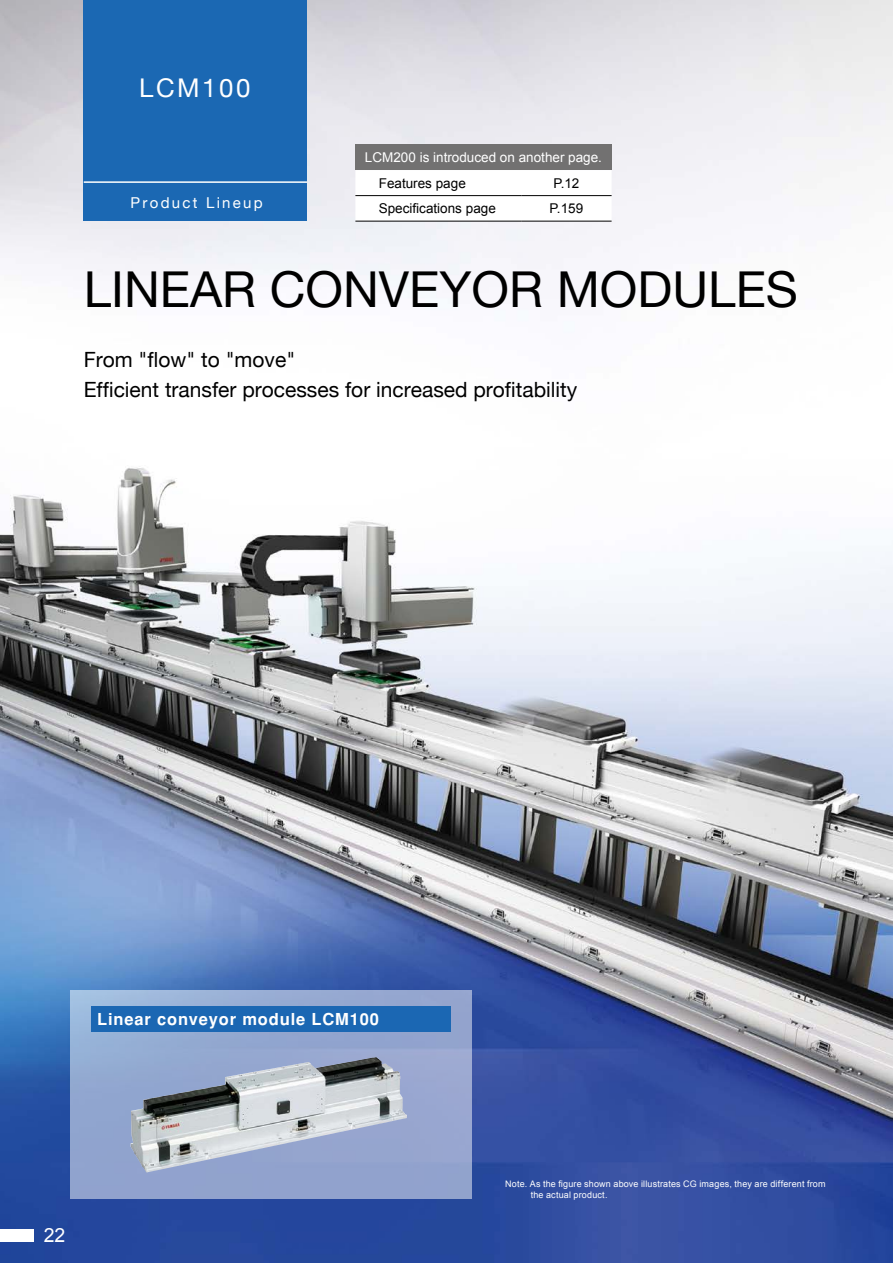
<style>
.page{position:relative;width:893px;height:1263px;background:#fff}
.page>*{position:absolute;margin:0;border:0;box-sizing:border-box;transform-origin:0 0}
.t1{font:49.5px "Helvetica Neue";color:#000}
.t2{font:25.8px "Helvetica Neue";letter-spacing:.1em;color:#fff}
.t3{font:21px/30px "Helvetica Neue";color:#000}
.t4{font:19.5px "Arial";color:#fff}
.t5{font:700 16.5px "Helvetica";letter-spacing:.05em;color:#fff}
.t6{font:15px "Helvetica Neue";letter-spacing:.15em;color:#fff}
.t7{font:13.5px "Arial";color:#000}
.t8{font:13.5px "Arial";color:#fff}
.t9{font:9px/10.5px "Arial";letter-spacing:.02em;color:#fff}
</style>
<div class="page">
<img style="left:0;top:0;width:893px;height:1263px">
<div style="left:84px;top:0;width:223px;height:220px;background:#1b68b3"></div>
<hr style="left:84px;top:181px;width:223px;height:2px;background:#fff">
<div style="left:70px;top:991px;width:401px;height:208px;background:linear-gradient(to bottom,#96aed4,#92a1cc)"></div>
<div style="left:91px;top:1006px;width:359px;height:26px;background:#1b67b3"></div>
<img style="left:131px;top:1057px;width:276px;height:115px">
<div style="left:0;top:1229px;width:34px;height:13px;background:#fff"></div>
<div style="left:355px;top:145px;width:257px;height:25px;background:#727171"></div>
<svg style="left:355px;top:170px;width:257px;height:51px"></svg>
<hr style="left:355px;top:195px;width:166px;height:1px;background:#000">
<hr style="left:521px;top:195px;width:91px;height:1px;background:#000">
<hr style="left:355px;top:221px;width:166px;height:1px;background:#000">
<hr style="left:521px;top:221px;width:91px;height:1px;background:#000">
<h2 class="t2" style="left:139px;top:69px;width:113px">LCM100</h2>
<h3 class="t6" style="left:131px;top:191px;width:134px">Product Lineup</h3>
<h3 class="t8" style="left:365px;top:149px;width:239px">LCM200 is introduced on another page.</h3>
<h3 class="t7" style="left:379px;top:174px;width:89px">Features page</h3>
<h3 class="t7" style="left:553px;top:174px;width:28px">P.12</h3>
<h3 class="t7" style="left:379px;top:200px;width:119px">Specifications page</h3>
<h3 class="t7" style="left:550px;top:200px;width:35px">P.159</h3>
<h1 class="t1" style="left:84px;top:254px;width:716px">LINEAR CONVEYOR MODULES</h1>
<h3 class="t3" style="left:84px;top:345px;width:495px">From "flow" to "move"<br>Efficient transfer processes for increased profitability</h3>
<h3 class="t5" style="left:97px;top:1009px;width:283px">Linear conveyor module LCM100</h3>
<h3 class="t4" style="left:44px;top:1223px;width:23px">22</h3>
<p class="t9" style="left:531px;top:1179px;width:296px;text-indent:-26px">Note. As the figure shown above illustrates CG images, they are different from the actual product.</p>
</div>
